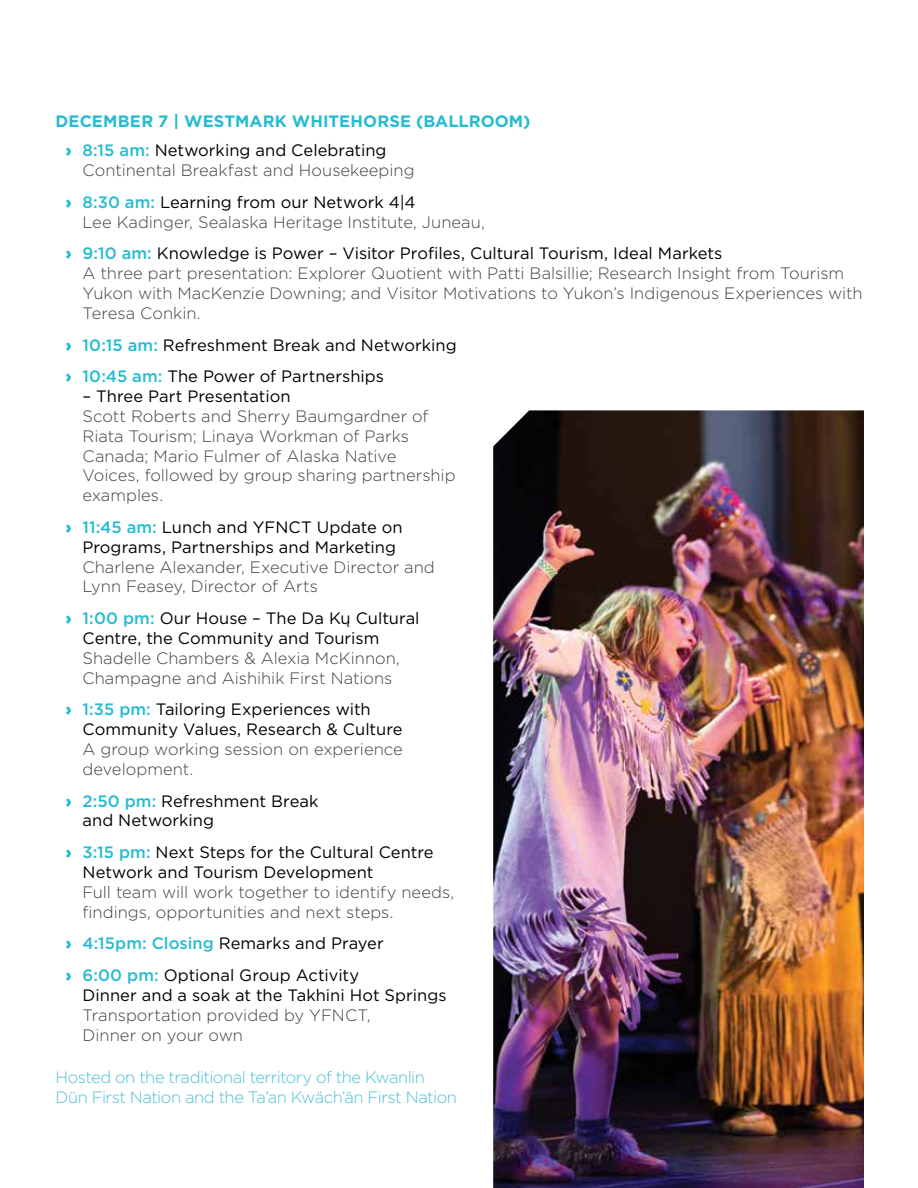
<style>
.page{position:relative;width:918px;height:1188px;background:#fff}
.page>*{position:absolute;margin:0;border:0;box-sizing:border-box;transform-origin:0 0}
.t1{font:300 16.5px/19.8px "Gotham";color:#414042}
.t2{font:16.5px/19.8px "Gotham";color:#000}
.t3{font:300 16.5px/19.8px "Gotham";letter-spacing:-.03em;color:#4dc0d5}
.t4{font:700 16.5px/28.8px "Gotham";letter-spacing:.005em;color:#27bbd1}
.s1{font-weight:900}
.s2{font-weight:500}
.s3{font-weight:400;color:#000}
.s4{font-weight:900;color:#27bbd1}
.s5{font-weight:500;color:#27bbd1}
.s6{font-weight:300;color:#414042}
</style>
<div class="page">
<img style="left:493px;top:410px;width:371px;height:778px">
<p class="t4" style="left:66px;top:107px;width:466px;text-indent:-10px">DECEMBER 7 | WESTMARK WHITEHORSE (BALLROOM) <span class="s1">›</span> <span class="s2">8:15 am:</span> <span class="s3">Networking and Celebrating</span></p>
<p class="t1" style="left:66px;top:154px;width:351px;line-height:31.8px;text-align:right">Continental Breakfast and Housekeeping<br><span class="s4">›</span> <span class="s5">8:30 am:</span> <span class="s3">Learning from our Network 4|4</span></p>
<p class="t2" style="left:66px;top:206px;width:658px;line-height:31.8px;text-indent:16px"><span class="s6">Lee Kadinger, Sealaska Heritage Institute, Juneau,<br></span><span class="s4">›</span> <span class="s5">9:10 am:</span> Knowledge is Power – Visitor Profiles, Cultural Tourism, Ideal Markets</p>
<p class="t1" style="left:82px;top:263px;width:782px">A three part presentation: Explorer Quotient with Patti Balsillie; Research Insight from Tourism<br>Yukon with MacKenzie Downing; and Visitor Motivations to Yukon’s Indigenous Experiences with<br>Teresa Conkin.</p>
<p class="t2" style="left:66px;top:329px;width:392px;line-height:31.8px"><span class="s4">›</span> <span class="s5">10:15 am:</span> Refreshment Break and Networking <span class="s4">›</span> <span class="s5">10:45 am:</span> The Power of Partnerships</p>
<p class="t2" style="left:82px;top:386px;width:210px">– Three Part Presentation</p>
<p class="t1" style="left:82px;top:406px;width:375px">Scott Roberts and Sherry Baumgardner of Riata Tourism; Linaya Workman of Parks Canada; Mario Fulmer of Alaska Native Voices, followed by group sharing partnership examples.</p>
<p class="t2" style="left:66px;top:517px;width:338px;text-align:center"><span class="s4">›</span> <span class="s5">11:45 am:</span> Lunch and YFNCT Update on<br>Programs, Partnerships and Marketing</p>
<p class="t1" style="left:82px;top:556px;width:354px">Charlene Alexander, Executive Director and<br>Lynn Feasey, Director of Arts</p>
<p class="t2" style="left:82px;top:608px;width:339px;text-indent:-16px"><span class="s4">›</span> <span class="s5">1:00 pm:</span> Our House – The Da Kų Cultural<br>Centre, the Community and Tourism</p>
<p class="t1" style="left:82px;top:648px;width:319px">Shadelle Chambers &amp; Alexia McKinnon,<br>Champagne and Aishihik First Nations</p>
<p class="t2" style="left:82px;top:699px;width:322px;text-indent:-16px"><span class="s4">›</span> <span class="s5">1:35 pm:</span> Tailoring Experiences with<br>Community Values, Research &amp; Culture</p>
<p class="t1" style="left:82px;top:739px;width:322px">A group working session on experience development.</p>
<p class="t2" style="left:82px;top:791px;width:238px;text-indent:-16px"><span class="s4">›</span> <span class="s5">2:50 pm:</span> Refreshment Break and Networking</p>
<p class="t2" style="left:82px;top:842px;width:353px;text-indent:-16px"><span class="s4">›</span> <span class="s5">3:15 pm:</span> Next Steps for the Cultural Centre<br>Network and Tourism Development</p>
<p class="t1" style="left:82px;top:882px;width:373px">Full team will work together to identify needs, findings, opportunities and next steps.</p>
<p class="t2" style="left:66px;top:927px;width:319px;line-height:31.8px"><span class="s4">›</span> <span class="s5">4:15pm: Closing</span> Remarks and Prayer <span class="s4">›</span> <span class="s5">6:00 pm:</span> Optional Group Activity</p>
<p class="t2" style="left:82px;top:985px;width:366px">Dinner and a soak at the Takhini Hot Springs</p>
<p class="t1" style="left:82px;top:1005px;width:290px">Transportation provided by YFNCT,<br>Dinner on your own</p>
<p class="t3" style="left:55px;top:1067px;width:403px">Hosted on the traditional territory of the Kwanlin<br>Dün First Nation and the Ta’an Kwäch’än First Nation</p>
</div>
